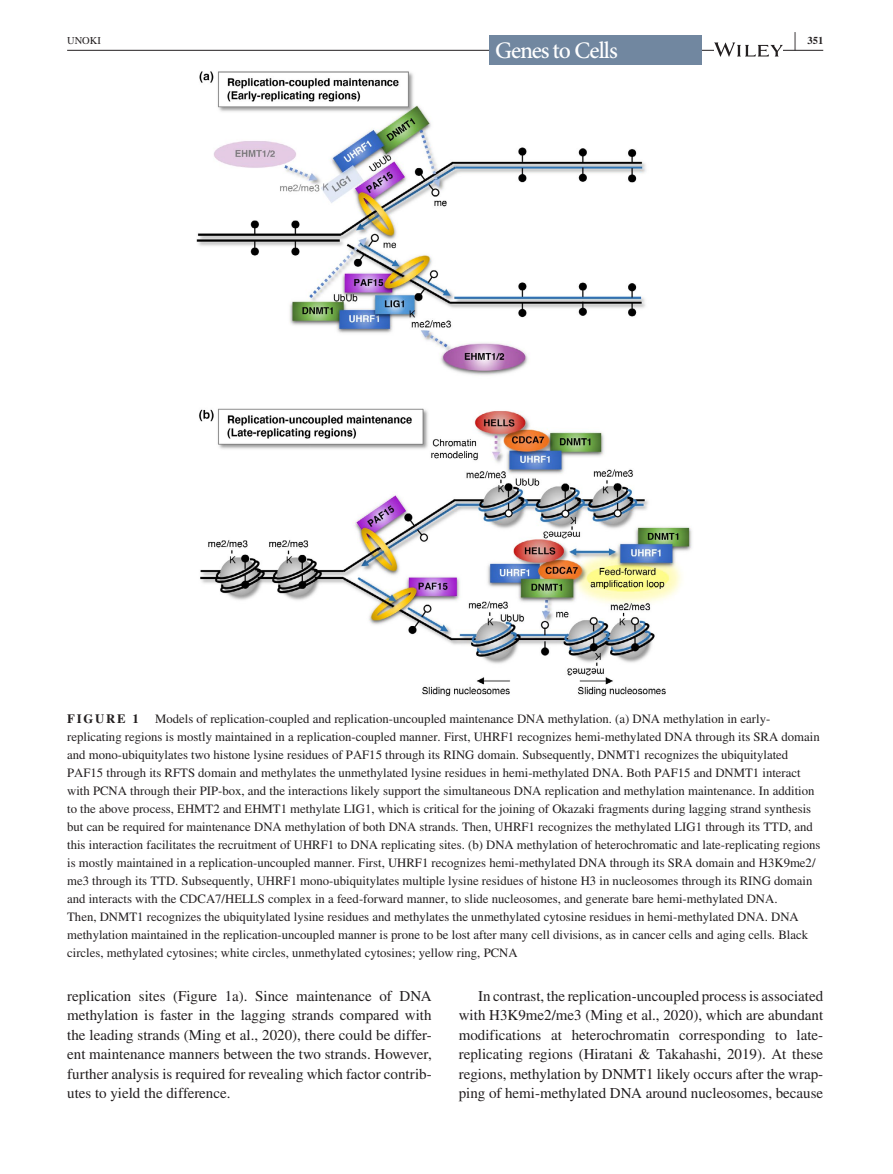
<style>
.page{position:relative;width:893px;height:1174px;background:#fff}
.page>*{position:absolute;margin:0;border:0;box-sizing:border-box;transform-origin:0 0}
.t1{font:700 25.95px "STIX";color:#231f20;scale:.36 1}
.t2{font:500 23.7px "Minion Pro";letter-spacing:-.045em;color:#fff}
.t3{font:15px/19.5px "STIX";color:#231f20;text-align:justify}
.t4{font:12.75px/18px "STIX";color:#231f20}
.t5{font:700 12.75px "STIX";letter-spacing:.14em;color:#231f20}
.t6{font:10.5px "STIX";color:#231f20}
.t7{font:700 10.5px "STIX";color:#231f20}
</style>
<div class="page">
<hr style="left:67px;top:50px;width:756px;height:1px;background:#231f20">
<div style="left:489px;top:35px;width:213px;height:30px;background:#7187a0"></div>
<svg style="left:714px;top:42px;width:69px;height:15px"></svg>
<img style="left:196px;top:71px;width:496px;height:625px">
<p class="t6" style="left:67px;top:33px;width:35px">UNOKI</p>
<h2 class="t2" style="left:495px;top:34px;width:124px">Genes to Cells</h2>
<h1 class="t1" style="left:794px;top:26px;width:7px">|</h1>
<p class="t7" style="left:807px;top:34px;width:17px">351</p>
<p class="t5" style="left:67px;top:711px;width:73px">FIGURE 1</p>
<p class="t4" style="left:67px;top:710px;width:755px;text-indent:88px">Models of replication-coupled and replication-uncoupled maintenance DNA methylation. (a) DNA methylation in early&shy;replicating regions is mostly maintained in a replication-coupled manner. First, UHRF1 recognizes hemi-methylated DNA through its SRA domain and mono-ubiquitylates two histone lysine residues of PAF15 through its RING domain. Subsequently, DNMT1 recognizes the ubiquitylated PAF15 through its RFTS domain and methylates the unmethylated lysine residues in hemi-methylated DNA. Both PAF15 and DNMT1 interact with PCNA through their PIP-box, and the interactions likely support the simultaneous DNA replication and methylation maintenance. In addition to the above process, EHMT2 and EHMT1 methylate LIG1, which is critical for the joining of Okazaki fragments during lagging strand synthesis but can be required for maintenance DNA methylation of both DNA strands. Then, UHRF1 recognizes the methylated LIG1 through its TTD, and this interaction facilitates the recruitment of UHRF1 to DNA replicating sites. (b) DNA methylation of heterochromatic and late-replicating regions is mostly maintained in a replication-uncoupled manner. First, UHRF1 recognizes hemi-methylated DNA through its SRA domain and H3K9me2/ me3 through its TTD. Subsequently, UHRF1 mono-ubiquitylates multiple lysine residues of histone H3 in nucleosomes through its RING domain and interacts with the CDCA7/HELLS complex in a feed-forward manner, to slide nucleosomes, and generate bare hemi-methylated DNA.<br>Then, DNMT1 recognizes the ubiquitylated lysine residues and methylates the unmethylated cytosine residues in hemi-methylated DNA. DNA methylation maintained in the replication-uncoupled manner is prone to be lost after many cell divisions, as in cancer cells and aging cells. Black circles, methylated cytosines; white circles, unmethylated cytosines; yellow ring, PCNA</p>
<p class="t3" style="left:67px;top:986px;width:366px">replication sites (Figure 1a). Since maintenance of DNA methylation is faster in the lagging strands compared with the leading strands (Ming et al., 2020), there could be differ&shy;ent maintenance manners between the two strands. However, further analysis is required for revealing which factor contrib&shy;utes to yield the difference.</p>
<p class="t3" style="left:459px;top:986px;width:366px;text-indent:20px">In contrast, the replication-uncoupled process is associated with H3K9me2/me3 (Ming et al., 2020), which are abundant modifications at heterochromatin corresponding to late&shy;replicating regions (Hiratani &amp; Takahashi, 2019). At these regions, methylation by DNMT1 likely occurs after the wrap&shy;ping of hemi-methylated DNA around nucleosomes, because</p>
</div>
